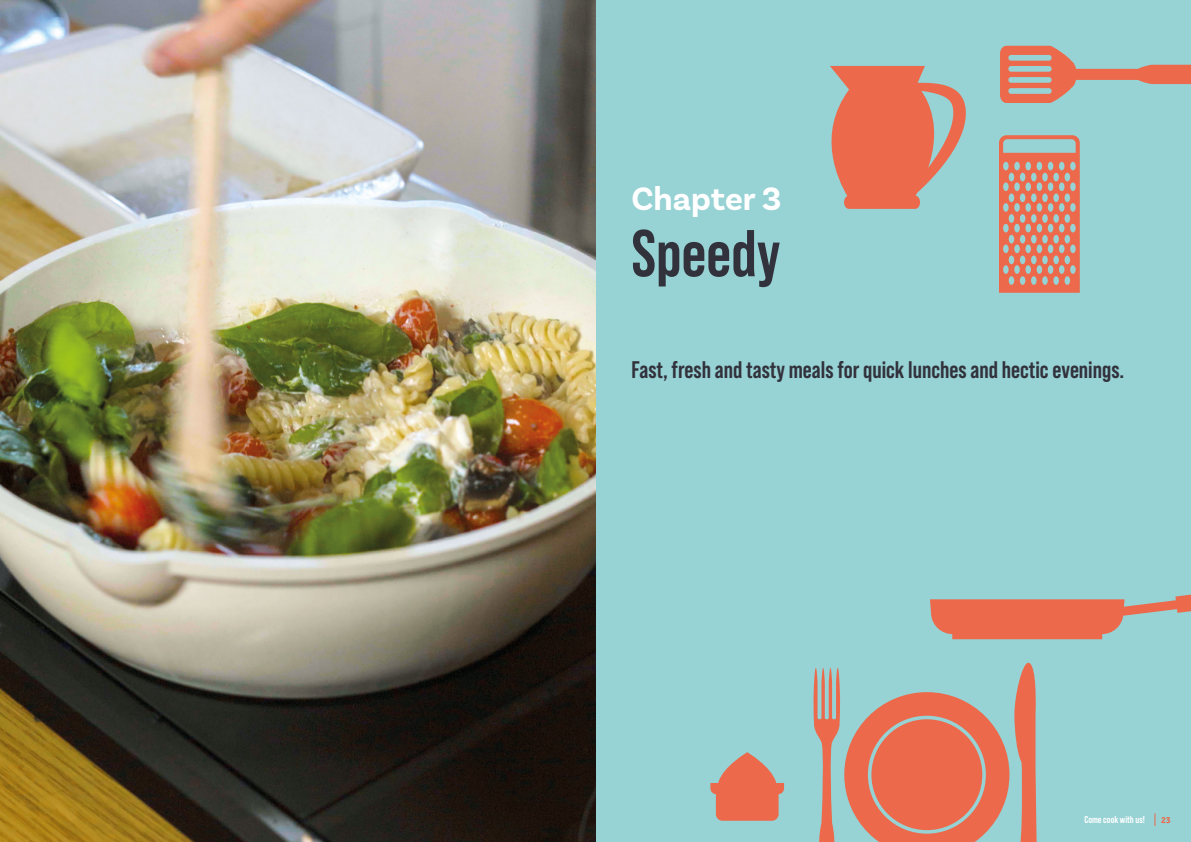
<style>
.page{position:relative;width:1191px;height:842px;background:#fff}
.page>*{position:absolute;margin:0;border:0;box-sizing:border-box;transform-origin:0 0}
.t1{font:700 66px "Bebas Neue Pro";color:#32323c}
.t2{font:700 34px "Basic Sans";color:#fff}
.t3{font:700 24px "Bebas Neue Pro";color:#32323c}
.t4{font:700 10px "Bebas Neue Pro";color:#fff}
.t5{font:700 9px "Signika Negative";color:#ed694b}
</style>
<div class="page">
<div style="left:595px;top:0;width:596px;height:842px;background:#97d2d4"></div>
<svg style="left:1000px;top:46px;width:191px;height:57px"></svg>
<img style="left:0;top:0;width:595px;height:842px">
<svg style="left:830px;top:66px;width:135px;height:143px"></svg>
<svg style="left:999px;top:135px;width:80px;height:158px"></svg>
<svg style="left:1154px;top:813px;width:1px;height:13px"></svg>
<svg style="left:813px;top:663px;width:223px;height:179px"></svg>
<svg style="left:930px;top:594px;width:261px;height:45px"></svg>
<svg style="left:710px;top:752px;width:74px;height:69px"></svg>
<p class="t2" style="left:631px;top:178px;width:152px">Chapter 3</p>
<p class="t1" style="left:631px;top:216px;width:150px">Speedy</p>
<p class="t3" style="left:631px;top:356px;width:494px">Fast, fresh and tasty meals for quick lunches and hectic evenings.</p>
<p class="t4" style="left:1084px;top:814px;width:62px">Come cook with us!</p>
<p class="t5" style="left:1161px;top:814px;width:11px">23</p>
</div>
